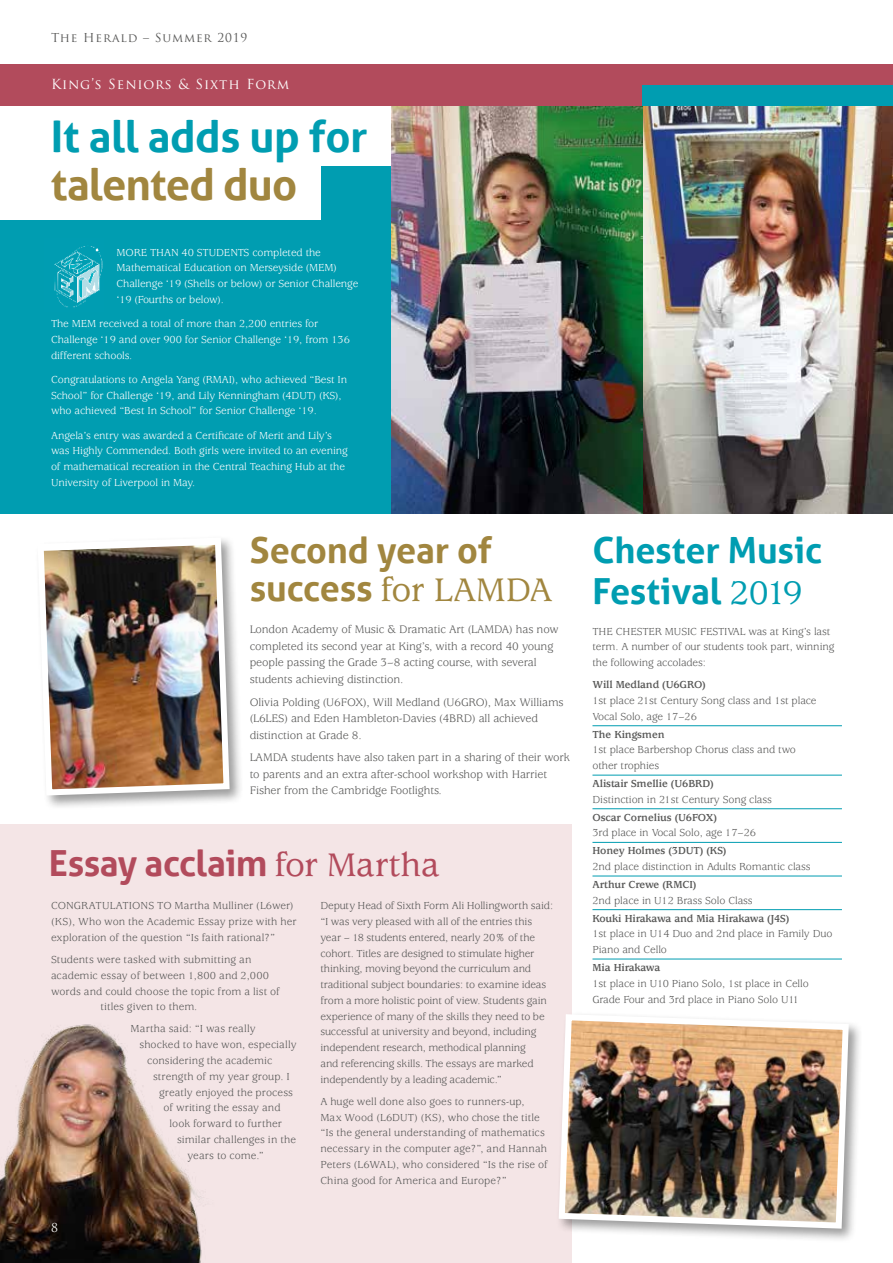
<style>
.page{position:relative;width:893px;height:1263px;background:#fff}
.page>*{position:absolute;margin:0;border:0;box-sizing:border-box;transform-origin:0 0}
.t1{font:700 43.5px "Aller";letter-spacing:-.01em;color:#009db1}
.t2{font:700 43.5px "Aller";letter-spacing:-.02em;color:#a1863f}
.t3{font:700 36px/40.5px "Aller";letter-spacing:-.005em;color:#009db1}
.t4{font:700 36px "Aller";letter-spacing:-.02em;color:#b24b5c}
.t5{font:500 36px "Usherwood";letter-spacing:-.01em;color:#a1863f}
.t6{font:700 36px "Aller";letter-spacing:-.005em;color:#a1863f}
.t7{font:13.5px "Trajan Pro";letter-spacing:.07em;color:#fff}
.t8{font:12px/16.5px "Usherwood";letter-spacing:-.01em;color:#575756}
.t9{font:12px "Trajan Pro";letter-spacing:.075em;color:#575756}
.t10{font:12px "Trajan Pro";color:#fff}
.t11{font:11.25px/15.8px "Usherwood";letter-spacing:-.01em;color:#575756}
.t12{font:11.25px/15.8px "Usherwood";letter-spacing:-.01em;color:#fff}
.t13{font:700 11.25px "Usherwood";letter-spacing:-.01em;color:#575756}
.t14{font:11.25px "Usherwood";letter-spacing:.01em;color:#575756}
.t15{font:11.25px "Usherwood";letter-spacing:.015em;color:#575756}
.s1{font-family:"Aller";font-weight:700}
.s2{font-family:"Usherwood";font-weight:500}
</style>
<div class="page">
<div style="left:0;top:824px;width:571px;height:439px;background:#f4e5e6"></div>
<img style="left:0;top:1024px;width:202px;height:239px">
<div style="left:0;top:64px;width:893px;height:42px;background:#b24b5c"></div>
<div style="left:642px;top:85px;width:251px;height:21px;background:#009db1"></div>
<div style="left:35px;top:534px;width:209px;height:276px;background:#000;opacity:.4"></div>
<img style="left:35px;top:534px;width:198px;height:265px">
<div style="left:0;top:107px;width:893px;height:407px;background:#009db1"></div>
<div style="left:0;top:156px;width:320px;height:64px;background:#fff"></div>
<div style="left:0;top:106px;width:391px;height:60px;background:#fff"></div>
<hr style="left:592px;top:725px;width:250px;height:1px;background:#009db1">
<hr style="left:592px;top:775px;width:250px;height:1px;background:#009db1">
<hr style="left:592px;top:808px;width:250px;height:1px;background:#009db1">
<hr style="left:592px;top:842px;width:250px;height:1px;background:#009db1">
<hr style="left:592px;top:876px;width:250px;height:1px;background:#009db1">
<hr style="left:592px;top:909px;width:250px;height:1px;background:#009db1">
<hr style="left:592px;top:959px;width:250px;height:1px;background:#009db1">
<img style="left:391px;top:106px;width:502px;height:408px">
<img style="left:54px;top:246px;width:49px;height:62px">
<div style="left:556px;top:1011px;width:307px;height:232px;background:#000;opacity:.4"></div>
<img style="left:556px;top:1011px;width:296px;height:221px">
<p class="t9" style="left:51px;top:30px;width:198px">The Herald – Summer 2019</p>
<p class="t7" style="left:51px;top:72px;width:240px">King’s Seniors &amp; Sixth Form</p>
<h1 class="t1" style="left:51px;top:110px;width:318px">It all adds up for</h1>
<h1 class="t2" style="left:51px;top:158px;width:248px">talented duo</h1>
<p class="t12" style="left:116px;top:245px;width:243px">MORE THAN 40 STUDENTS completed the Mathematical Education on Merseyside (MEM)<br>Challenge ‘19 (Shells or below) or Senior Challenge ‘19 (Fourths or below).</p>
<p class="t12" style="left:51px;top:316px;width:300px">The MEM received a total of more than 2,200 entries for<br>Challenge ‘19 and over 900 for Senior Challenge ‘19, from 136 different schools.</p>
<p class="t12" style="left:51px;top:372px;width:298px">Congratulations to Angela Yang (RMAI), who achieved “Best In<br>School” for Challenge ‘19, and Lily Kenningham (4DUT) (KS), who achieved “Best In School” for Senior Challenge ‘19.</p>
<p class="t12" style="left:51px;top:428px;width:298px">Angela’s entry was awarded a Certificate of Merit and Lily’s was Highly Commended. Both girls were invited to an evening of mathematical recreation in the Central Teaching Hub at the University of Liverpool in May.</p>
<h2 class="t6" style="left:250px;top:528px;width:244px">Second year of</h2>
<h2 class="t5" style="left:250px;top:569px;width:304px"><span class="s1">success</span> for LAMDA</h2>
<p class="t8" style="left:250px;top:622px;width:310px">London Academy of Music &amp; Dramatic Art (LAMDA) has now completed its second year at King’s, with a record 40 young people passing the Grade 3–8 acting course, with several students achieving distinction.</p>
<p class="t8" style="left:250px;top:694px;width:315px">Olivia Polding (U6FOX), Will Medland (U6GRO), Max Williams (L6LES) and Eden Hambleton-Davies (4BRD) all achieved distinction at Grade 8.</p>
<p class="t8" style="left:250px;top:750px;width:322px">LAMDA students have also taken part in a sharing of their work to parents and an extra after-school workshop with Harriet<br>Fisher from the Cambridge Footlights.</p>
<h2 class="t4" style="left:49px;top:841px;width:392px">Essay acclaim <span class="s2">for Martha</span></h2>
<p class="t11" style="left:51px;top:898px;width:247px">CONGRATULATIONS TO Martha Mulliner (L6wer) (KS), Who won the Academic Essay prize with her exploration of the question “Is faith rational?”</p>
<p class="t14" style="left:51px;top:953px;width:202px">Students were tasked with submitting an</p>
<p class="t11" style="left:51px;top:968px;width:220px">academic essay of between 1,800 and 2,000</p>
<p class="t11" style="left:51px;top:984px;width:230px">words and could choose the topic from a list of</p>
<p class="t11" style="left:101px;top:999px;width:98px">titles given to them.</p>
<p class="t15" style="left:131px;top:1023px;width:127px">Martha said: “I was really</p>
<p class="t11" style="left:140px;top:1037px;width:159px">shocked to have won, especially</p>
<p class="t11" style="left:147px;top:1053px;width:127px">considering the academic</p>
<p class="t14" style="left:153px;top:1070px;width:138px">strength of my year group. I</p>
<p class="t14" style="left:159px;top:1086px;width:136px">greatly enjoyed the process</p>
<p class="t14" style="left:164px;top:1101px;width:119px">of writing the essay and</p>
<p class="t11" style="left:170px;top:1116px;width:114px">look forward to further</p>
<p class="t14" style="left:177px;top:1133px;width:120px">similar challenges in the</p>
<p class="t14" style="left:188px;top:1149px;width:78px">years to come.”</p>
<p class="t10" style="left:51px;top:1220px;width:8px">8</p>
<p class="t11" style="left:320px;top:898px;width:234px">Deputy Head of Sixth Form Ali Hollingworth said: “I was very pleased with all of the entries this year – 18 students entered, nearly 20% of the cohort. Titles are designed to stimulate higher thinking, moving beyond the curriculum and traditional subject boundaries: to examine ideas from a more holistic point of view. Students gain experience of many of the skills they need to be successful at university and beyond, including independent research, methodical planning<br>and referencing skills. The essays are marked independently by a leading academic.”</p>
<p class="t11" style="left:320px;top:1094px;width:229px">A huge well done also goes to runners-up, Max Wood (L6DUT) (KS), who chose the title “Is the general understanding of mathematics necessary in the computer age?”, and Hannah Peters (L6WAL), who considered “Is the rise of China good for America and Europe?”</p>
<h2 class="t3" style="left:592px;top:530px;width:231px">Chester Music<br>Festival <span class="s2">2019</span></h2>
<p class="t11" style="left:592px;top:624px;width:243px">THE CHESTER MUSIC FESTIVAL was at King’s last term. A number of our students took part, winning the following accolades:</p>
<p class="t13" style="left:592px;top:679px;width:115px">Will Medland (U6GRO)</p>
<p class="t11" style="left:592px;top:693px;width:226px">1st place 21st Century Song class and 1st place<br>Vocal Solo, age 17–26</p>
<p class="t13" style="left:592px;top:728px;width:74px">The Kingsmen</p>
<p class="t11" style="left:592px;top:742px;width:205px">1st place Barbershop Chorus class and two other trophies</p>
<p class="t13" style="left:592px;top:777px;width:123px">Alistair Smellie (U6BRD)</p>
<p class="t11" style="left:592px;top:792px;width:181px">Distinction in 21st Century Song class</p>
<p class="t13" style="left:592px;top:811px;width:126px">Oscar Cornelius (U6FOX)</p>
<p class="t11" style="left:592px;top:825px;width:165px">3rd place in Vocal Solo, age 17–26</p>
<p class="t13" style="left:592px;top:845px;width:135px">Honey Holmes (3DUT) (KS)</p>
<p class="t11" style="left:592px;top:859px;width:220px">2nd place distinction in Adults Romantic class</p>
<p class="t13" style="left:592px;top:878px;width:105px">Arthur Crewe (RMCI)</p>
<p class="t11" style="left:592px;top:893px;width:162px">2nd place in U12 Brass Solo Class</p>
<p class="t13" style="left:592px;top:912px;width:198px">Kouki Hirakawa and Mia Hirakawa (J4S)</p>
<p class="t11" style="left:592px;top:926px;width:241px">1st place in U14 Duo and 2nd place in Family Duo<br>Piano and Cello</p>
<p class="t13" style="left:592px;top:961px;width:69px">Mia Hirakawa</p>
<p class="t11" style="left:592px;top:976px;width:218px">1st place in U10 Piano Solo, 1st place in Cello<br>Grade Four and 3rd place in Piano Solo U11</p>
</div>
